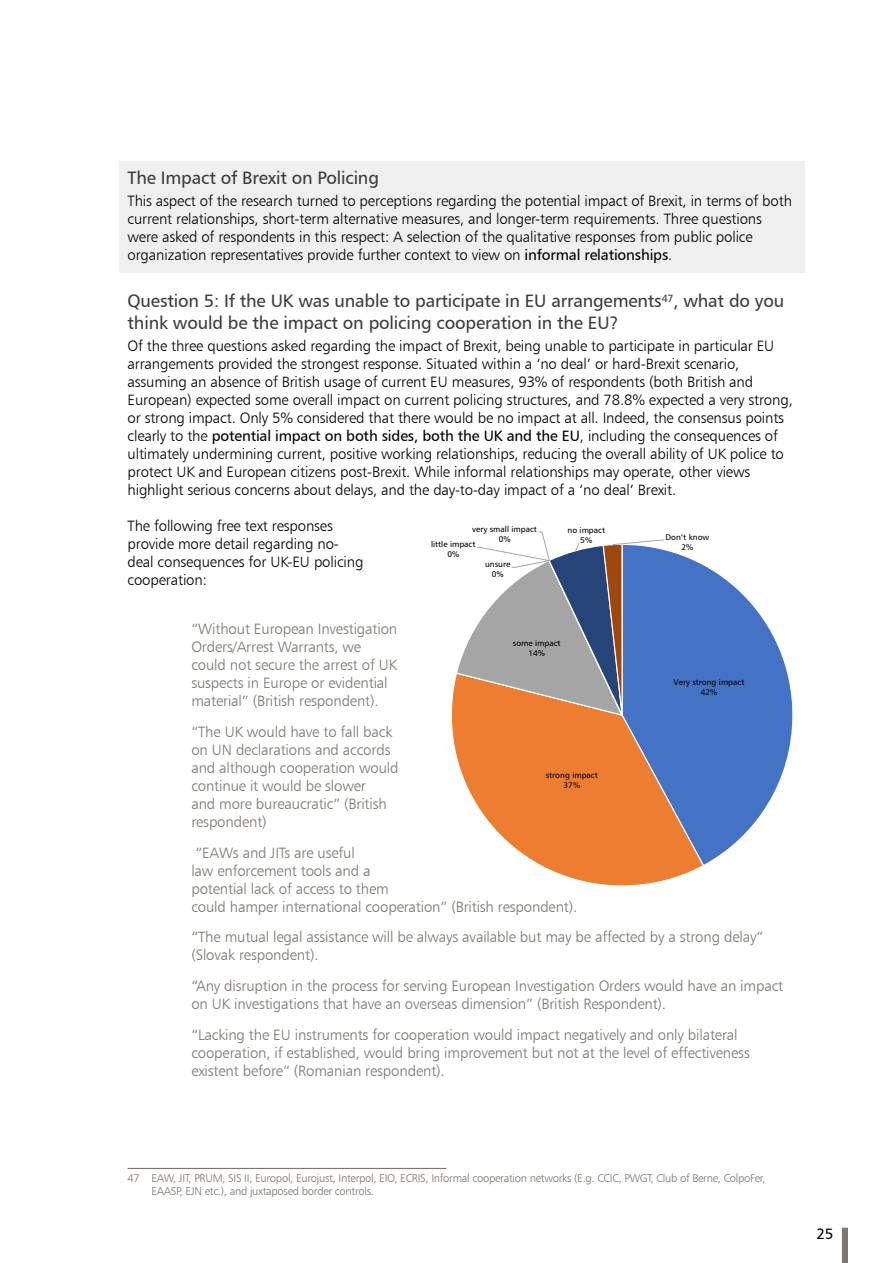
<style>
.page{position:relative;width:893px;height:1263px;background:#fff}
.page>*{position:absolute;margin:0;border:0;box-sizing:border-box;transform-origin:0 0}
.t1{font:18px/21.6px "Humanist 777 BT Roman B";letter-spacing:-.01em;color:#3c3c3b}
.t2{font:15px/18px "Humanist 777 BT Light B";letter-spacing:-.01em;color:#000}
.t3{font:15px/18px "Humanist 777 BT Light B";letter-spacing:-.01em;color:#7b766f}
.t4{font:15px "Humanist 777 BT Roman B";letter-spacing:-.01em;color:#000}
.t5{font:11.25px/13.5px "Humanist 777 BT Light B";letter-spacing:-.025em;color:#7b766f}
.t6{font:8.25px/9.9px "Humanist 777 BT Roman B";color:#000;text-align:center}
.s1{font-family:"Humanist 777 BT Roman B"}
.s2{font-family:"Humanist 777 BT Light B"}
</style>
<div class="page">
<div style="left:842px;top:1228px;width:6px;height:35px;background:#7b766f"></div>
<div style="left:119px;top:162px;width:686px;height:35px;background:#f0f0f0"></div>
<div style="left:119px;top:186px;width:686px;height:86px;background:#f0f0f0"></div>
<hr style="left:128px;top:1168px;width:318px;height:1px;background:#7b766f">
<svg style="left:451px;top:531px;width:342px;height:355px"></svg>
<p class="t1" style="left:128px;top:166px;width:253px">The Impact of Brexit on Policing</p>
<p class="t2" style="left:128px;top:192px;width:666px">This aspect of the research turned to perceptions regarding the potential impact of Brexit, in terms of both current relationships, short-term alternative measures, and longer-term requirements. Three questions were asked of respondents in this respect: A selection of the qualitative responses from public police organization representatives provide further context to view on <span class="s1">informal relationships</span>.</p>
<p class="t1" style="left:128px;top:290px;width:658px">Question 5: If the UK was unable to participate in EU arrangements<sup>47</sup>, what do you think would be the impact on policing cooperation in the EU?</p>
<p class="t2" style="left:128px;top:337px;width:667px">Of the three questions asked regarding the impact of Brexit, being unable to participate in particular EU arrangements provided the strongest response. Situated within a ‘no deal’ or hard-Brexit scenario, assuming an absence of British usage of current EU measures, 93% of respondents (both British and European) expected some overall impact on current policing structures, and 78.8% expected a very strong, or strong impact. Only 5% considered that there would be no impact at all. Indeed, the consensus points</p>
<p class="t4" style="left:128px;top:427px;width:652px"><span class="s2">clearly to the</span> potential impact on both sides, both the UK and the EU<span class="s2">, including the consequences of</span></p>
<p class="t2" style="left:128px;top:445px;width:658px">ultimately undermining current, positive working relationships, reducing the overall ability of UK police to protect UK and European citizens post-Brexit. While informal relationships may operate, other views highlight serious concerns about delays, and the day-to-day impact of a ‘no deal’ Brexit.</p>
<p class="t2" style="left:128px;top:517px;width:237px">The following free text responses provide more detail regarding no&shy;deal consequences for UK-EU policing cooperation:</p>
<p class="t3" style="left:191px;top:620px;width:207px">“Without European Investigation<br>Orders/Arrest Warrants, we could not secure the arrest of UK suspects in Europe or evidential material” (British respondent).</p>
<p class="t3" style="left:191px;top:722px;width:209px">“The UK would have to fall back on UN declarations and accords and although cooperation would continue it would be slower<br>and more bureaucratic” (British respondent)</p>
<p class="t3" style="left:191px;top:843px;width:388px">“EAWs and JITs are useful<br>law enforcement tools and a<br>potential lack of access to them<br>could hamper international cooperation” (British respondent).</p>
<p class="t3" style="left:191px;top:928px;width:573px">“The mutual legal assistance will be always available but may be affected by a strong delay” (Slovak respondent).</p>
<p class="t3" style="left:191px;top:977px;width:593px">“Any disruption in the process for serving European Investigation Orders would have an impact on UK investigations that have an overseas dimension” (British Respondent).</p>
<p class="t3" style="left:191px;top:1025px;width:560px">“Lacking the EU instruments for cooperation would impact negatively and only bilateral cooperation, if established, would bring improvement but not at the level of effectiveness existent before” (Romanian respondent).</p>
<p class="t6" style="left:472px;top:524px;width:66px">very small impact<br>0%</p>
<p class="t6" style="left:567px;top:525px;width:39px">no impact<br>5%</p>
<p class="t6" style="left:665px;top:532px;width:45px">Don’t know<br>2%</p>
<p class="t6" style="left:431px;top:539px;width:46px">little impact<br>0%</p>
<p class="t6" style="left:485px;top:559px;width:27px">unsure<br>0%</p>
<p class="t6" style="left:513px;top:638px;width:49px">some impact<br>14%</p>
<p class="t6" style="left:674px;top:677px;width:72px">Very strong impact<br>42%</p>
<p class="t6" style="left:546px;top:770px;width:54px">strong impact<br>37%</p>
<p class="t5" style="left:152px;top:1171px;width:615px;text-indent:-24px">47 EAW, JIT, PRUM, SIS II, Europol, Eurojust, Interpol, EIO, ECRIS, Informal cooperation networks (E.g. CCIC, PWGT, Club of Berne, ColpoFer,<br>EAASP, EJN etc.), and juxtaposed border controls.</p>
<p class="t4" style="left:816px;top:1224px;width:18px">25</p>
</div>
